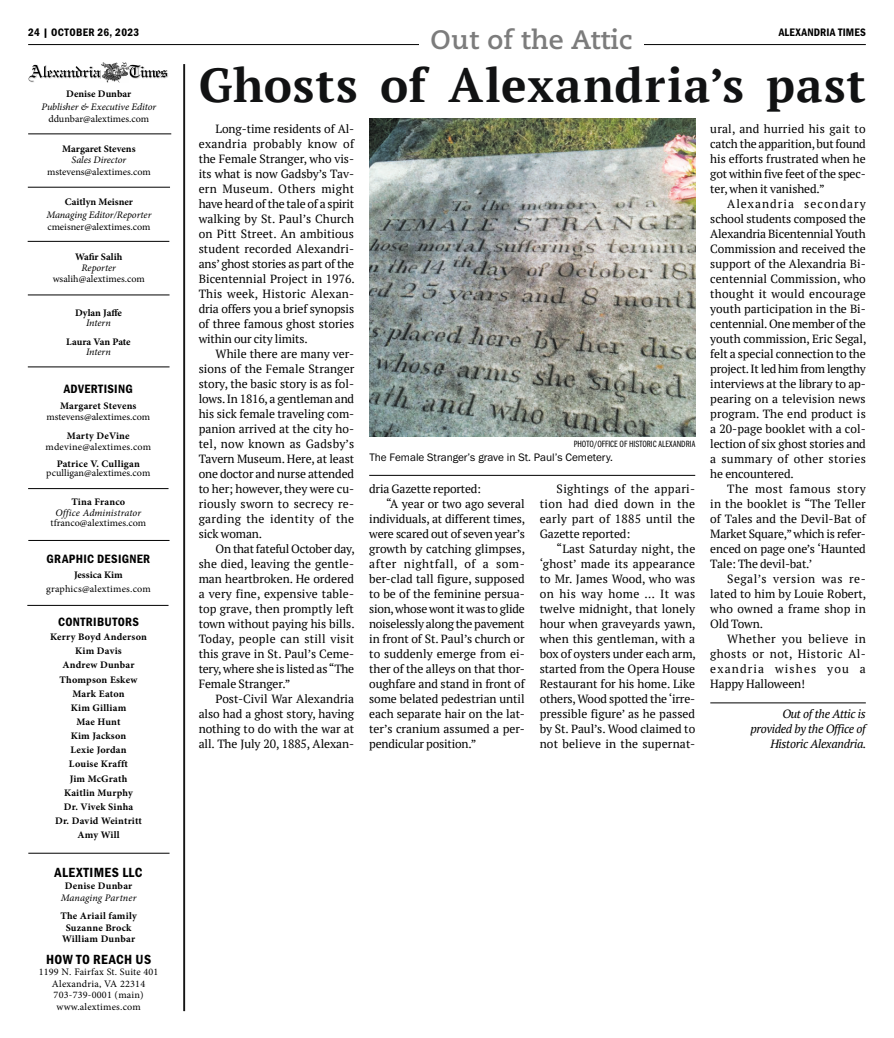
<style>
.page{position:relative;width:894px;height:1038px;background:#fff}
.page>*{position:absolute;margin:0;border:0;box-sizing:border-box;transform-origin:0 0}
.Op_Ed_Letters_Headli{font:700 47.5px "PT Serif";letter-spacing:.025em;color:#111213}
.t1{font:700 26.62px "Caecilia LT Pro 75";letter-spacing:.01em;color:#7c7c7c}
.t2{font:13.75px "Franklin Gothic URW Con Dem";letter-spacing:.025em;color:#000}
.t3{font:12.5px "Franklin Gothic URW Con Dem";letter-spacing:.025em;color:#000}
.Body_Copy__Serif__2{font:11.88px/15px "PT Serif";letter-spacing:-.005em;color:#000;text-align:justify}
.email_tag{font:italic 11.88px/15px "PT Serif";letter-spacing:-.025em;color:#000;text-align:right}
.Captions{font:11.25px "Franklin Gothic URW Boo";color:#000}
.t4{font:11.25px "Franklin Gothic URW Con Dem";letter-spacing:.03em;color:#000}
.t5{font:11.25px "Franklin Gothic URW Con Dem";letter-spacing:.01em;color:#000}
.t6{font:10px/11.4px "Minion Pro";letter-spacing:.005em;color:#000;text-align:center}
.t7{font:700 10px/14.1px "Minion Pro";letter-spacing:.015em;color:#000;text-align:center}
.t8{font:italic 10px/12.4px "Minion Pro";letter-spacing:-.005em;color:#000;text-align:center}
.t9{font:700 10px/10px "Minion Pro";letter-spacing:-.01em;color:#000;text-align:center}
.Photo_Credits{font:9.38px "Franklin Gothic URW Com Boo";color:#000}
.s1{font-weight:700}
.s2{font-style:italic}
.s3{font-weight:700;font-style:normal}
.s4{font-style:normal}
.s5{font-weight:400;font-style:italic}
</style>
<div class="page">
<hr style="left:28px;top:44px;width:837px;height:1px;background:#000">
<hr style="left:710px;top:703px;width:155px;height:1px;background:#000">
<img style="left:28px;top:63px;width:140px;height:19px">
<hr style="left:28px;top:540px;width:141px;height:1px;background:#000">
<hr style="left:28px;top:853px;width:141px;height:1px;background:#000">
<hr style="left:28px;top:488px;width:140px;height:1px;background:#000">
<hr style="left:184px;top:64px;width:1px;height:947px;background:#000">
<hr style="left:183px;top:64px;width:1px;height:947px;background:#000">
<hr style="left:27px;top:605px;width:141px;height:1px;background:#000">
<hr style="left:28px;top:134px;width:143px;height:1px;background:#000">
<hr style="left:28px;top:187px;width:142px;height:1px;background:#000">
<hr style="left:28px;top:241px;width:141px;height:1px;background:#000">
<hr style="left:28px;top:295px;width:141px;height:1px;background:#000">
<hr style="left:28px;top:367px;width:141px;height:1px;background:#000">
<img style="left:369px;top:118px;width:326px;height:318px">
<hr style="left:369px;top:475px;width:325px;height:1px;background:#000">
<div style="left:419px;top:28px;width:224px;height:21px;background:#fff"></div>
<svg style="left:428px;top:118px;width:206px;height:358px;background:#9fa39c"></svg>
<p class="t1" style="left:430px;top:21px;width:203px">Out of the Attic</p>
<p class="t4" style="left:28px;top:24px;width:113px">24 | OCTOBER 26, 2023</p>
<p class="t5" style="left:778px;top:24px;width:89px">ALEXANDRIA TIMES</p>
<p class="t7" style="left:66px;top:87px;width:66px">Denise Dunbar</p>
<p class="t8" style="left:41px;top:100px;width:116px">Publisher &amp; Executive Editor</p>
<p class="t6" style="left:48px;top:113px;width:102px">ddunbar@alextimes.com</p>
<p class="t6" style="left:47px;top:143px;width:105px"><span class="s1">Margaret Stevens<br></span><span class="s2">Sales Director </span>mstevens@alextimes.com</p>
<p class="t8" style="left:46px;top:196px;width:106px"><span class="s3">Caitlyn Meisner<br></span>Managing Editor/Reporter <span class="s4">cmeisner@alextimes.com</span></p>
<p class="t6" style="left:53px;top:251px;width:94px"><span class="s1">Wafir Salih<br></span><span class="s2">Reporter </span>wsalih@alextimes.com</p>
<p class="t7" style="left:75px;top:308px;width:48px;line-height:10px">Dylan Jaffe<br><span class="s5">Intern</span></p>
<p class="t9" style="left:66px;top:337px;width:66px">Laura Van Pate<br><span class="s5">Intern</span></p>
<p class="t3" style="left:64px;top:381px;width:71px">ADVERTISING</p>
<p class="t6" style="left:46px;top:401px;width:105px;line-height:10.6px"><span class="s1">Margaret Stevens </span>mstevens@alextimes.com</p>
<p class="t6" style="left:45px;top:430px;width:107px;line-height:10.6px"><span class="s1">Marty DeVine </span>mdevine@alextimes.com</p>
<p class="t6" style="left:46px;top:459px;width:105px;line-height:9.4px"><span class="s1">Patrice V. Culligan </span>pculligan@alextimes.com</p>
<p class="t6" style="left:50px;top:497px;width:97px;line-height:10.6px"><span class="s1">Tina Franco<br></span><span class="s2">Office Administrator </span>tfranco@alextimes.com</p>
<p class="t3" style="left:47px;top:551px;width:105px">GRAPHIC DESIGNER</p>
<p class="t6" style="left:46px;top:567px;width:106px;line-height:14.1px"><span class="s1">Jessica Kim </span>graphics@alextimes.com</p>
<p class="t3" style="left:58px;top:613px;width:82px">CONTRIBUTORS</p>
<p class="t7" style="left:50px;top:630px;width:98px">Kerry Boyd Anderson<br>Kim Davis<br>Andrew Dunbar<br>Thompson Eskew<br>Mark Eaton<br>Kim Gilliam<br>Mae Hunt<br>Kim Jackson<br>Lexie Jordan<br>Louise Krafft<br>Jim McGrath<br>Kaitlin Murphy<br>Dr. Vivek Sinha<br>Dr. David Weintritt<br>Amy Will</p>
<p class="t2" style="left:55px;top:864px;width:89px">ALEXTIMES LLC</p>
<p class="t8" style="left:61px;top:880px;width:77px;line-height:11.6px"><span class="s3">Denise Dunbar<br></span>Managing Partner</p>
<p class="t7" style="left:60px;top:910px;width:78px;line-height:11.6px">The Ariail family<br>Suzanne Brock<br>William Dunbar</p>
<p class="t2" style="left:46px;top:950px;width:106px">HOW TO REACH US</p>
<p class="t6" style="left:39px;top:966px;width:121px">1199 N. Fairfax St. Suite 401<br>Alexandria, VA 22314<br>703-739-0001 (main) www.alextimes.com</p>
<p class="Op_Ed_Letters_Headli" style="left:198px;top:54px;width:668px">Ghosts of Alexandria’s past</p>
<p class="Body_Copy__Serif__2" style="left:198px;top:121px;width:157px;text-indent:17px">Long-time residents of Al&shy;exandria probably know of the Female Stranger, who vis&shy;its what is now Gadsby’s Tav&shy;ern Museum. Others might have heard of the tale of a spirit walking by St. Paul’s Church on Pitt Street. An ambitious student recorded Alexandri&shy;ans’ ghost stories as part of the Bicentennial Project in 1976.<br>This week, Historic Alexan&shy;dria offers you a brief synopsis of three famous ghost stories within our city limits.</p>
<p class="Body_Copy__Serif__2" style="left:198px;top:346px;width:157px;text-indent:17px">While there are many ver&shy;sions of the Female Stranger story, the basic story is as fol&shy;lows. In 1816, a gentleman and his sick female traveling com&shy;panion arrived at the city ho&shy;tel, now known as Gadsby’s Tavern Museum. Here, at least one doctor and nurse attended to her; however, they were cu&shy;riously sworn to secrecy re&shy;garding the identity of the sick woman.</p>
<p class="Body_Copy__Serif__2" style="left:198px;top:541px;width:157px;text-indent:17px">On that fateful October day, she died, leaving the gentle&shy;man heartbroken. He ordered a very fine, expensive table&shy;top grave, then promptly left town without paying his bills.<br>Today, people can still visit this grave in St. Paul’s Ceme&shy;tery, where she is listed as “The Female Stranger.”</p>
<p class="Body_Copy__Serif__2" style="left:198px;top:691px;width:157px;text-indent:17px">Post-Civil War Alexandria also had a ghost story, having nothing to do with the war at all. The July 20, 1885, Alexan-</p>
<p class="Photo_Credits" style="left:573px;top:438px;width:123px">PHOTO/OFFICE OF HISTORIC ALEXANDRIA</p>
<p class="Captions" style="left:369px;top:450px;width:245px">The Female Stranger’s grave in St. Paul’s Cemetery.</p>
<p class="Body_Copy__Serif__2" style="left:369px;top:481px;width:113px">dria Gazette reported:</p>
<p class="Body_Copy__Serif__2" style="left:369px;top:496px;width:157px;text-indent:17px">“A year or two ago several individuals, at different times, were scared out of seven year’s growth by catching glimpses, after nightfall, of a som&shy;ber-clad tall figure, supposed to be of the feminine persua&shy;sion, whose wont it was to glide noiselessly along the pavement in front of St. Paul’s church or to suddenly emerge from ei&shy;ther of the alleys on that thor&shy;oughfare and stand in front of some belated pedestrian until each separate hair on the lat&shy;ter’s cranium assumed a per&shy;pendicular position.”</p>
<p class="Body_Copy__Serif__2" style="left:539px;top:481px;width:157px;text-indent:17px">Sightings of the appari&shy;tion had died down in the early part of 1885 until the Gazette reported:</p>
<p class="Body_Copy__Serif__2" style="left:539px;top:541px;width:157px;text-indent:17px">“Last Saturday night, the ‘ghost’ made its appearance to Mr. James Wood, who was on his way home … It was twelve midnight, that lonely hour when graveyards yawn, when this gentleman, with a box of oysters under each arm, started from the Opera House Restaurant for his home. Like others, Wood spotted the ‘irre&shy;pressible figure’ as he passed by St. Paul’s. Wood claimed to not believe in the supernat-</p>
<p class="Body_Copy__Serif__2" style="left:710px;top:121px;width:157px">ural, and hurried his gait to catch the apparition, but found his efforts frustrated when he got within five feet of the spec&shy;ter, when it vanished.”</p>
<p class="Body_Copy__Serif__2" style="left:710px;top:196px;width:157px;text-indent:17px">Alexandria secondary school students composed the Alexandria Bicentennial Youth Commission and received the support of the Alexandria Bi&shy;centennial Commission, who thought it would encourage youth participation in the Bi&shy;centennial. One member of the youth commission, Eric Segal, felt a special connection to the project. It led him from lengthy interviews at the library to ap&shy;pearing on a television news program. The end product is a 20-page booklet with a col&shy;lection of six ghost stories and a summary of other stories he encountered.</p>
<p class="Body_Copy__Serif__2" style="left:710px;top:481px;width:157px;text-indent:17px">The most famous story in the booklet is “The Teller of Tales and the Devil-Bat of Market Square,” which is refer&shy;enced on page one’s ‘Haunted Tale: The devil-bat.’</p>
<p class="Body_Copy__Serif__2" style="left:710px;top:571px;width:157px;text-indent:17px">Segal’s version was re&shy;lated to him by Louie Robert, who owned a frame shop in Old Town.</p>
<p class="Body_Copy__Serif__2" style="left:710px;top:631px;width:157px;text-indent:17px">Whether you believe in ghosts or not, Historic Al&shy;exandria wishes you a Happy Halloween!</p>
<p class="email_tag" style="left:750px;top:706px;width:117px">Out of the Attic is provided by the Office of<br>Historic Alexandria.</p>
</div>
